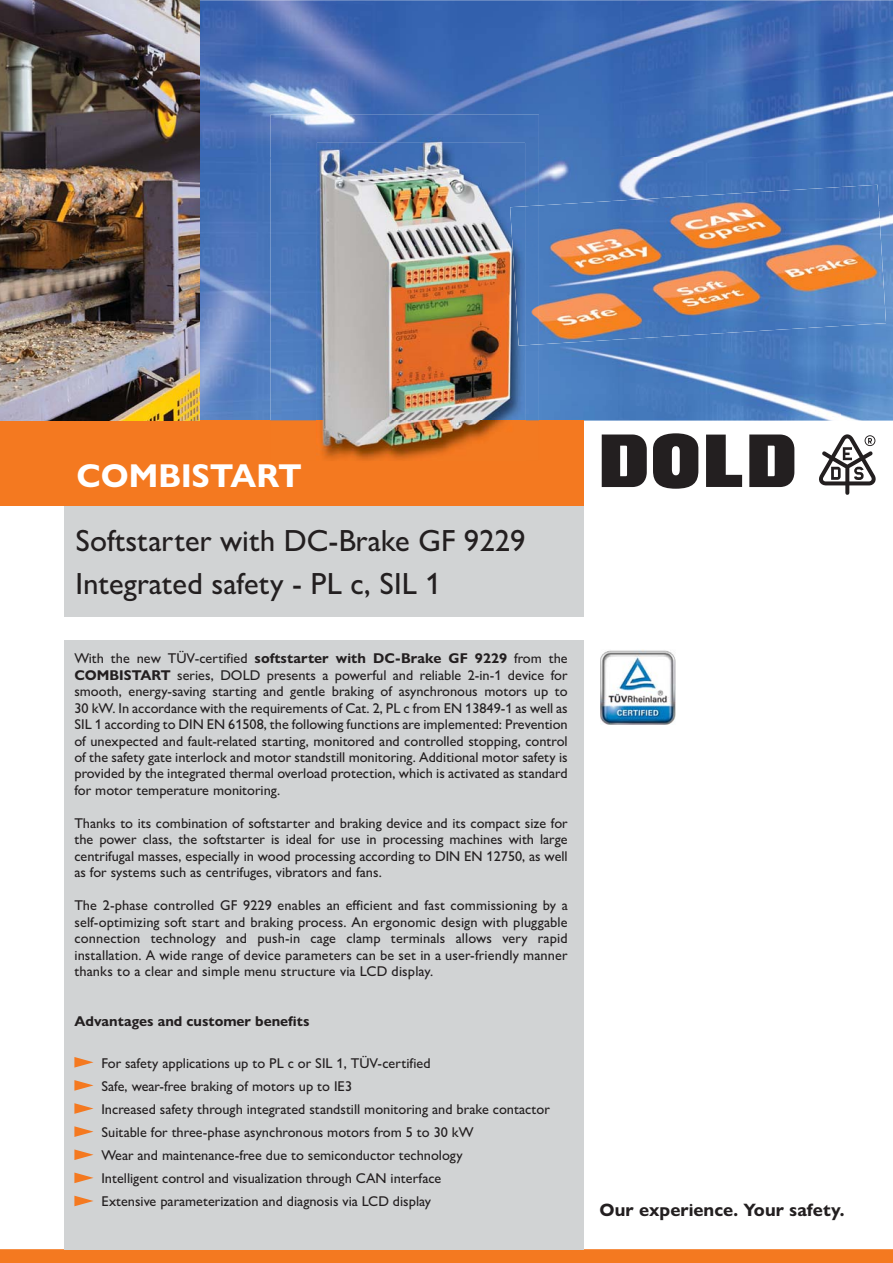
<style>
.page{position:relative;width:893px;height:1263px;background:#fff}
.page>*{position:absolute;margin:0;border:0;box-sizing:border-box;transform-origin:0 0}
.t1{font:700 33.15px "Gill Sans Nova";color:#fff}
.t2{font:500 30.75px/43.5px "Gill Sans Nova";color:#231f20}
.t3{font:700 18px "Gill Sans Nova";color:#231f20}
.t4{font:500 14.25px/16.5px "Gill Sans Nova";color:#231f20;text-align:justify}
.t5{font:700 14.25px "Gill Sans Nova";color:#231f20}
.s1{font-weight:700}
</style>
<div class="page">
<img style="left:200px;top:0;width:692px;height:158px">
<img style="left:200px;top:158px;width:70px;height:263px">
<img style="left:539px;top:158px;width:353px;height:52px">
<img style="left:840px;top:210px;width:52px;height:211px">
<img style="left:539px;top:344px;width:301px;height:77px">
<svg style="left:0;top:1249px;width:892px;height:14px;background:#f27d28"></svg>
<svg style="left:706px;top:435px;width:36px;height:52px"></svg>
<svg style="left:653px;top:433px;width:45px;height:56px"></svg>
<svg style="left:749px;top:435px;width:45px;height:52px;background:#3e3b3c"></svg>
<svg style="left:601px;top:435px;width:45px;height:52px;background:#403c3d"></svg>
<svg style="left:819px;top:434px;width:56px;height:61px"></svg>
<div style="left:0;top:421px;width:583px;height:85px;background:#f47920"></div>
<img style="left:270px;top:115px;width:269px;height:345px">
<img style="left:0;top:0;width:200px;height:421px">
<div style="left:64px;top:506px;width:519px;height:111px;background:#d1d3d4"></div>
<div style="left:64px;top:640px;width:519px;height:609px;background:#d1d3d4"></div>
<img style="left:539px;top:185px;width:347px;height:159px">
<img style="left:510px;top:205px;width:29px;height:141px">
<img style="left:600px;top:650px;width:75px;height:75px">
<svg style="left:74px;top:1057px;width:20px;height:11px"></svg>
<svg style="left:74px;top:1080px;width:20px;height:11px"></svg>
<svg style="left:74px;top:1103px;width:20px;height:11px"></svg>
<svg style="left:74px;top:1126px;width:20px;height:11px"></svg>
<svg style="left:74px;top:1149px;width:20px;height:11px"></svg>
<svg style="left:74px;top:1173px;width:20px;height:10px"></svg>
<svg style="left:74px;top:1196px;width:19px;height:10px"></svg>
<h1 class="t1" style="left:77px;top:465px;width:226px">COMBISTART</h1>
<h2 class="t2" style="left:75px;top:522px;width:451px">Softstarter with DC-Brake GF 9229<br>Integrated safety - PL c, SIL 1</h2>
<p class="t4" style="left:74px;top:652px;width:495px">With the new TÜV-certified <span class="s1">softstarter with DC-Brake GF 9229</span> from the <span class="s1">COMBISTART</span> series, DOLD presents a powerful and reliable 2-in-1 device for smooth, energy-saving starting and gentle braking of asynchronous motors up to 30 kW. In accordance with the requirements of Cat. 2, PL c from EN 13849-1 as well as SIL 1 according to DIN EN 61508, the following functions are implemented: Prevention of unexpected and fault-related starting, monitored and controlled stopping, control of the safety gate interlock and motor standstill monitoring. Additional motor safety is provided by the integrated thermal overload protection, which is activated as standard for motor temperature monitoring.</p>
<p class="t4" style="left:74px;top:817px;width:495px">Thanks to its combination of softstarter and braking device and its compact size for the power class, the softstarter is ideal for use in processing machines with large centrifugal masses, especially in wood processing according to DIN EN 12750, as well as for systems such as centrifuges, vibrators and fans.</p>
<p class="t4" style="left:74px;top:899px;width:495px">The 2-phase controlled GF 9229 enables an efficient and fast commissioning by a self-optimizing soft start and braking process. An ergonomic design with pluggable connection technology and push-in cage clamp terminals allows very rapid installation. A wide range of device parameters can be set in a user-friendly manner thanks to a clear and simple menu structure via LCD display.</p>
<p class="t5" style="left:74px;top:1016px;width:236px">Advantages and customer benefits</p>
<p class="t4" style="left:101px;top:1053px;width:450px;line-height:23.1px;text-align:left">For safety applications up to PL c or SIL 1, TÜV-certified<br>Safe, wear-free braking of motors up to IE3<br>Increased safety through integrated standstill monitoring and brake contactor Suitable for three-phase asynchronous motors from 5 to 30 kW<br>Wear and maintenance-free due to semiconductor technology<br>Intelligent control and visualization through CAN interface<br>Extensive parameterization and diagnosis via LCD display</p>
<p class="t3" style="left:599px;top:1204px;width:246px">Our experience. Your safety.</p>
</div>
